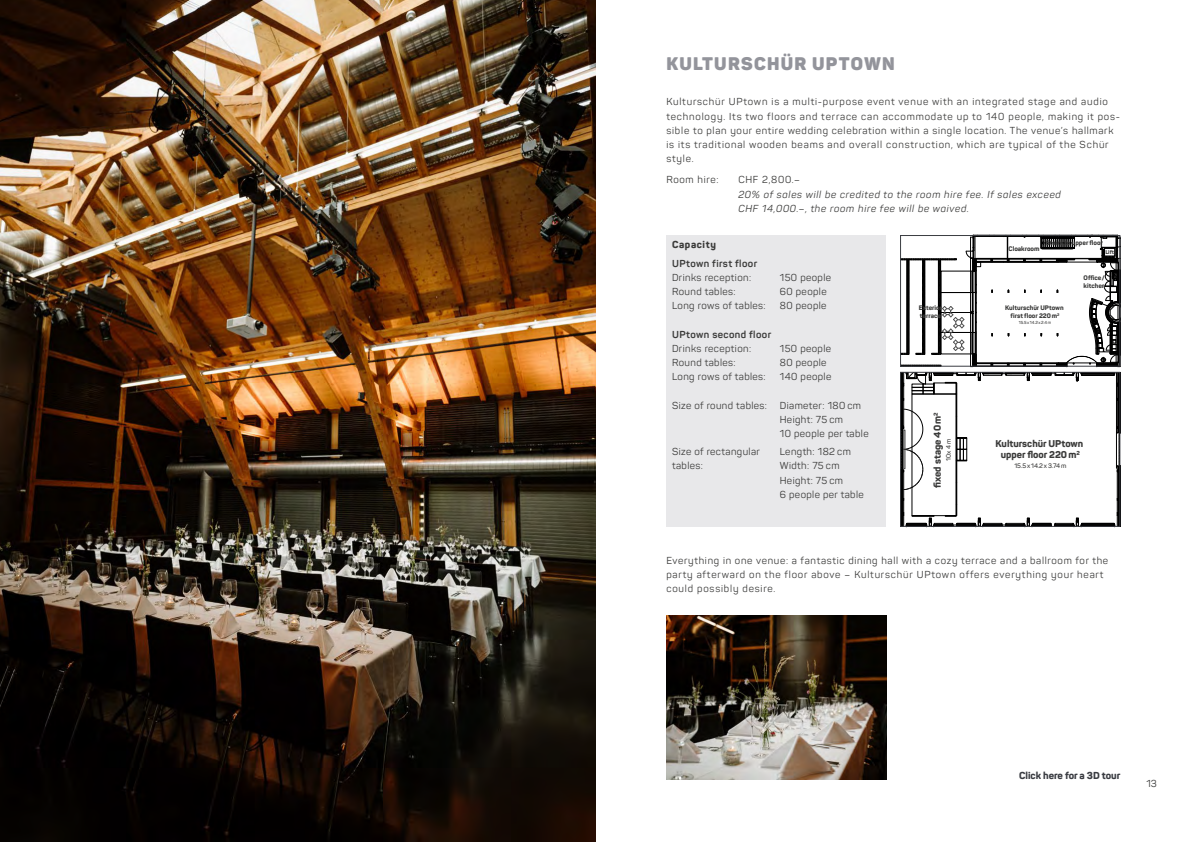
<style>
.page{position:relative;width:1191px;height:842px;background:#fff}
.page>*{position:absolute;margin:0;border:0;box-sizing:border-box;transform-origin:0 0}
.t1{font:18px "Panton Black Caps";letter-spacing:.07em;color:#93949b}
.t2{font:10px/14.2px "Panton";letter-spacing:.07em;color:#3b3b3a}
.t3{font:10px/14.2px "Panton";letter-spacing:.04em;color:#3b3b3a}
.t4{font:italic 10px/14.2px "Panton";letter-spacing:.07em;color:#3b3b3a}
.t5{font:700 10px "Panton";letter-spacing:.04em;color:#3b3b3a}
.t6{font:800 10px "Panton";color:#3a3c42}
.t7{font:800 10px "Panton";letter-spacing:.06em;color:#3b3b3a}
.t8{font:800 9.8px/11.7px "Panton";color:#3b3b3a;text-align:center}
.t9{font:800 6.5px/7.8px "Panton";color:#3b3b3a}
.t10{font:600 6.4px "Panton";letter-spacing:.07em;color:#3b3b3a}
.t11{font:800 5.5px "Panton";color:#3b3b3a}
.t12{font:600 4.3px "Panton";color:#3b3b3a}
</style>
<div class="page">
<img style="left:0;top:0;width:595px;height:842px">
<div style="left:666px;top:235px;width:220px;height:292px;background:#e8e8ea"></div>
<svg style="left:900px;top:235px;width:221px;height:292px"></svg>
<div style="left:903px;top:430px;width:2px;height:39px;border:1px solid #4e4e4e"></div>
<div style="left:900px;top:372px;width:220px;height:155px;border:1px solid #3a3c42"></div>
<img style="left:666px;top:615px;width:220px;height:165px">
<h1 class="t1" style="left:666px;top:52px;width:230px">KULTURSCHÜR UPTOWN</h1>
<p class="t2" style="left:666px;top:95px;width:455px">Kulturschür UPtown is a multi-purpose event venue with an integrated stage and audio technology. Its two floors and terrace can accommodate up to 140 people, making it pos&shy;sible to plan your entire wedding celebration within a single location. The venue’s hallmark is its traditional wooden beams and overall construction, which are typical of the Schür style.</p>
<p class="t2" style="left:666px;top:173px;width:54px">Room hire:</p>
<p class="t2" style="left:738px;top:173px;width:63px">CHF 2,800.–</p>
<p class="t4" style="left:738px;top:187px;width:324px">20% of sales will be credited to the room hire fee. If sales exceed<br>CHF 14,000.–, the room hire fee will be waived.</p>
<p class="t7" style="left:672px;top:238px;width:45px">Capacity</p>
<p class="t5" style="left:672px;top:257px;width:87px">UPtown first floor</p>
<p class="t3" style="left:672px;top:270px;width:81px">Drinks reception:</p>
<p class="t3" style="left:780px;top:270px;width:53px">150 people</p>
<p class="t3" style="left:672px;top:284px;width:65px">Round tables:</p>
<p class="t3" style="left:780px;top:284px;width:48px">60 people</p>
<p class="t3" style="left:672px;top:299px;width:95px">Long rows of tables:</p>
<p class="t3" style="left:780px;top:299px;width:48px">80 people</p>
<p class="t5" style="left:672px;top:328px;width:101px">UPtown second floor</p>
<p class="t3" style="left:672px;top:341px;width:81px">Drinks reception:</p>
<p class="t3" style="left:780px;top:341px;width:53px">150 people</p>
<p class="t3" style="left:672px;top:355px;width:65px">Round tables:</p>
<p class="t3" style="left:780px;top:355px;width:48px">80 people</p>
<p class="t3" style="left:672px;top:369px;width:95px">Long rows of tables:</p>
<p class="t3" style="left:780px;top:369px;width:53px">140 people</p>
<p class="t3" style="left:672px;top:398px;width:96px">Size of round tables:</p>
<p class="t3" style="left:780px;top:398px;width:90px">Diameter: 180 cm<br>Height: 75 cm<br>10 people per table</p>
<p class="t3" style="left:672px;top:445px;width:89px">Size of rectangular</p>
<p class="t3" style="left:780px;top:445px;width:73px">Length: 182 cm</p>
<p class="t2" style="left:672px;top:459px;width:32px">tables:</p>
<p class="t3" style="left:780px;top:459px;width:85px">Width: 75 cm<br>Height: 75 cm<br>6 people per table</p>
<p class="t9" style="left:1045px;top:239px;width:59px">Stairs to upper floor</p>
<p class="t9" style="left:1008px;top:244px;width:33px">Cloakroom</p>
<p class="t11" style="left:1105px;top:248px;width:10px">Lift</p>
<p class="t9" style="left:919px;top:304px;width:25px">Exterior terrace</p>
<p class="t9" style="left:1005px;top:304px;width:60px;text-align:center">Kulturschür UPtown first floor 220 m<sup>2</sup></p>
<p class="t12" style="left:1018px;top:320px;width:34px">15.5 x 14.2 x 2.4 m</p>
<p class="t9" style="left:1083px;top:274px;width:23px">Office/ kitchen</p>
<p class="t8" style="left:931px;top:488px;width:77px;rotate:-90deg">fixed stage 40 m<sup>2</sup></p>
<p class="t10" style="left:944px;top:461px;width:24px;rotate:-90deg">10x4m</p>
<p class="t8" style="left:995px;top:437px;width:89px">Kulturschür UPtown upper floor 220 m<sup>2</sup></p>
<p class="t10" style="left:1014px;top:462px;width:53px">15.5 x 14.2 x3.74 m</p>
<p class="t2" style="left:666px;top:553px;width:443px">Everything in one venue: a fantastic dining hall with a cozy terrace and a ballroom for the party afterward on the floor above – Kulturschür UPtown offers everything your heart could possibly desire.</p>
<p class="t6" style="left:1019px;top:769px;width:103px">Click here for a 3D tour</p>
<p class="t2" style="left:1146px;top:776px;width:12px">13</p>
</div>
